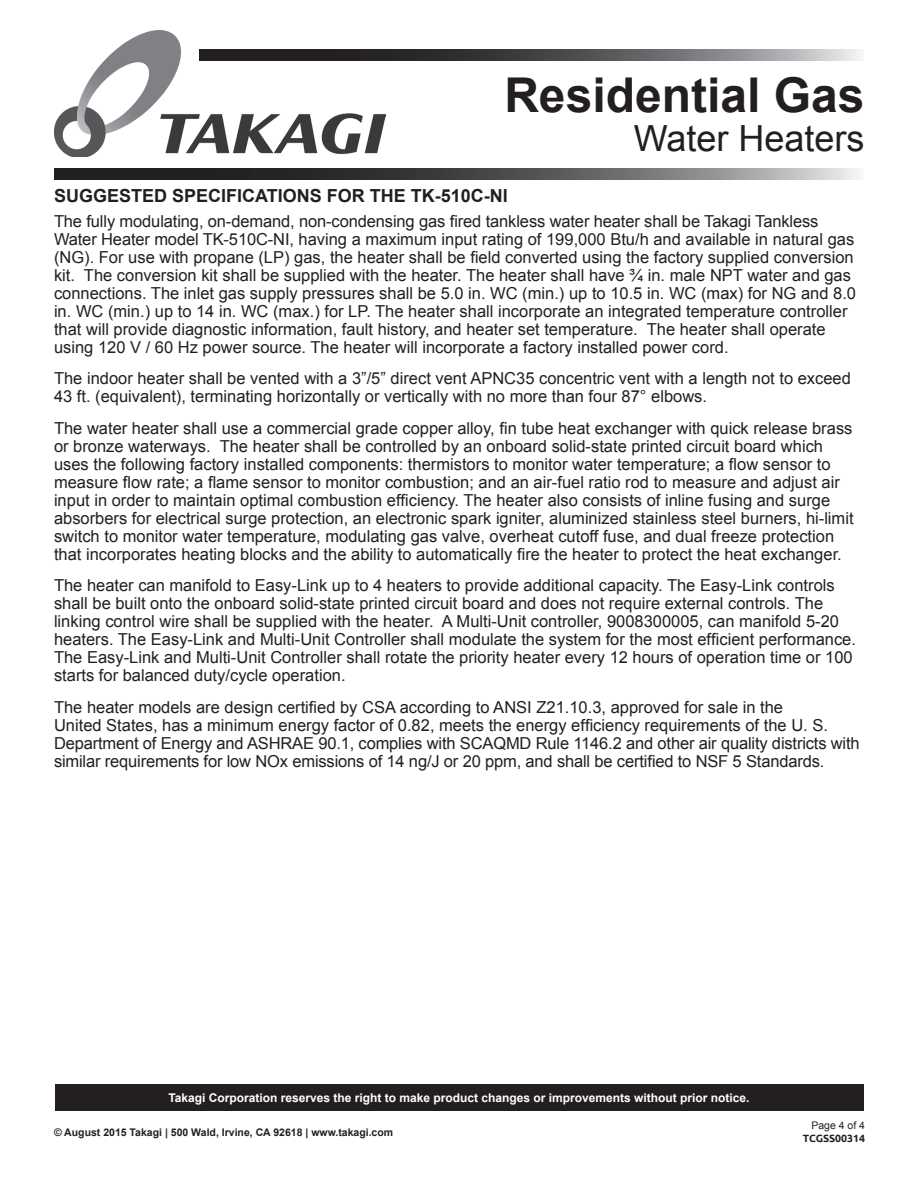
<style>
.page{position:relative;width:918px;height:1188px;background:#fff}
.page>*{position:absolute;margin:0;border:0;box-sizing:border-box;transform-origin:0 0}
.t1{font:700 48px "Arial";color:#231f20}
.t2{font:36px "Arial";color:#231f20}
.Product_Specs{font:700 18px "Arial";color:#231f20}
.Body{font:16.5px/18px "Arial";color:#231f20}
.Bottom_bar{font:700 12px "Arial";color:#fff}
.FooterLeftBottom{font:700 10.5px "Arial";color:#231f20}
.Footer_Right_Top{font:700 10.5px/13.5px "Ubuntu";color:#231f20;text-align:right}
.s1{font-family:"Arial";font-weight:400}
</style>
<div class="page">
<img style="left:54px;top:30px;width:332px;height:127px">
<svg style="left:54px;top:168px;width:804px;height:11px;background:#575657"></svg>
<svg style="left:200px;top:50px;width:659px;height:11px;background:#575657"></svg>
<div style="left:55px;top:1084px;width:808px;height:27px;background:#231f20"></div>
<h1 class="t1" style="left:504px;top:63px;width:362px">Residential Gas</h1>
<h2 class="t2" style="left:634px;top:115px;width:232px">Water Heaters</h2>
<p class="Product_Specs" style="left:54px;top:184px;width:455px">SUGGESTED SPECIFICATIONS FOR THE TK-510C-NI</p>
<p class="Body" style="left:54px;top:212px;width:804px">The fully modulating, on-demand, non-condensing gas fired tankless water heater shall be Takagi Tankless Water Heater model TK-510C-NI, having a maximum input rating of 199,000 Btu/h and available in natural gas (NG). For use with propane (LP) gas, the heater shall be field converted using the factory supplied conversion kit. The conversion kit shall be supplied with the heater. The heater shall have ¾ in. male NPT water and gas connections. The inlet gas supply pressures shall be 5.0 in. WC (min.) up to 10.5 in. WC (max) for NG and 8.0 in. WC (min.) up to 14 in. WC (max.) for LP. The heater shall incorporate an integrated temperature controller that will provide diagnostic information, fault history, and heater set temperature. The heater shall operate using 120 V / 60 Hz power source. The heater will incorporate a factory installed power cord.</p>
<p class="Body" style="left:54px;top:370px;width:799px">The indoor heater shall be vented with a 3”/5” direct vent APNC35 concentric vent with a length not to exceed<br>43 ft. (equivalent), terminating horizontally or vertically with no more than four 87° elbows.</p>
<p class="Body" style="left:54px;top:419px;width:801px">The water heater shall use a commercial grade copper alloy, fin tube heat exchanger with quick release brass or bronze waterways. The heater shall be controlled by an onboard solid-state printed circuit board which uses the following factory installed components: thermistors to monitor water temperature; a flow sensor to measure flow rate; a flame sensor to monitor combustion; and an air-fuel ratio rod to measure and adjust air input in order to maintain optimal combustion efficiency. The heater also consists of inline fusing and surge absorbers for electrical surge protection, an electronic spark igniter, aluminized stainless steel burners, hi-limit switch to monitor water temperature, modulating gas valve, overheat cutoff fuse, and dual freeze protection that incorporates heating blocks and the ability to automatically fire the heater to protect the heat exchanger.</p>
<p class="Body" style="left:54px;top:577px;width:804px">The heater can manifold to Easy-Link up to 4 heaters to provide additional capacity. The Easy-Link controls shall be built onto the onboard solid-state printed circuit board and does not require external controls. The linking control wire shall be supplied with the heater. A Multi-Unit controller, 9008300005, can manifold 5-20 heaters. The Easy-Link and Multi-Unit Controller shall modulate the system for the most efficient performance.<br>The Easy-Link and Multi-Unit Controller shall rotate the priority heater every 12 hours of operation time or 100 starts for balanced duty/cycle operation.</p>
<p class="Body" style="left:54px;top:698px;width:807px">The heater models are design certified by CSA according to ANSI Z21.10.3, approved for sale in the<br>United States, has a minimum energy factor of 0.82, meets the energy efficiency requirements of the U. S.<br>Department of Energy and ASHRAE 90.1, complies with SCAQMD Rule 1146.2 and other air quality districts with similar requirements for low NOx emissions of 14 ng/J or 20 ppm, and shall be certified to NSF 5 Standards.</p>
<p class="Bottom_bar" style="left:168px;top:1090px;width:583px">Takagi Corporation reserves the right to make product changes or improvements without prior notice.</p>
<p class="FooterLeftBottom" style="left:54px;top:1125px;width:341px">© August 2015 Takagi | 500 Wald, Irvine, CA 92618 | www.takagi.com</p>
<p class="Footer_Right_Top" style="left:803px;top:1118px;width:64px"><span class="s1">Page 4 of 4<br></span>TCGSS00314</p>
</div>
